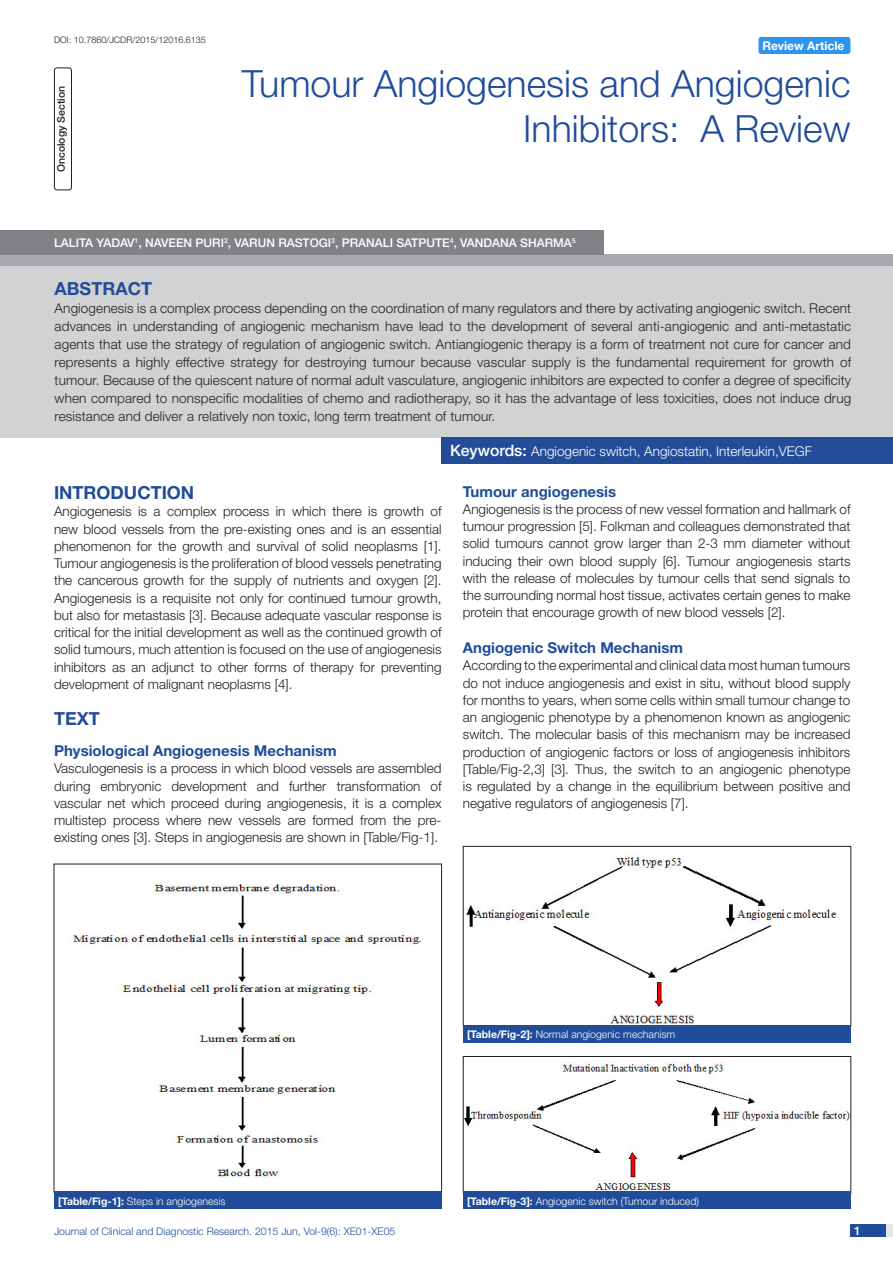
<style>
.page{position:relative;width:893px;height:1263px;background:#fff}
.page>*{position:absolute;margin:0;border:0;box-sizing:border-box;transform-origin:0 0}
.t1{font:300 37.5px/45px "Helvetica Neue";color:#214c99;text-align:right}
.Heading{font:700 18px "Helvetica Neue";color:#214c99}
.Abstract_head{font:700 18px "Helvetica Neue";color:#214c99}
.Level_2{font:700 15px "Helvetica Neue";color:#214c99}
.Body_text{font:300 13.5px/17.2px "Helvetica Neue";color:#231f20;text-align:justify}
.Abstract_Text{font:300 13.5px/18px "Helvetica Neue";letter-spacing:.01em;color:#231f20;text-align:justify}
.t2{font:300 13.5px "Helvetica Neue";color:#fff}
.Author{font:500 12px "Helvetica Neue";color:#fff}
.t3{font:700 12px "Helvetica Neue";color:#fff}
.Table_text{font:300 10.5px "Helvetica Neue";color:#fff}
.t4{font:300 10.5px "Helvetica Neue";color:#214c99}
.t5{font:500 10.5px "Helvetica Neue";color:#231f20}
.DOI{font:300 9px "Helvetica Neue";color:#231f20}
.s1{color:#244d99}
.s2{font-weight:500;font-size:15.75px}
.s3{font-weight:700}
</style>
<div class="page">
<div style="left:850px;top:1224px;width:43px;height:13px;background:#e6e7e9"></div>
<div style="left:850px;top:1224px;width:35px;height:13px;background:#214c99"></div>
<div style="left:758px;top:37px;width:92px;height:17px;background:#2e95ee;border-radius:3px"></div>
<div style="left:0;top:254px;width:893px;height:12px;background:#a8a9ad"></div>
<div style="left:0;top:266px;width:893px;height:172px;background:#d1d2d4"></div>
<div style="left:442px;top:438px;width:451px;height:26px;background:#244d99"></div>
<div style="left:0;top:231px;width:604px;height:24px;background:#808285"></div>
<div style="left:54px;top:68px;width:18px;height:122px;border:1px solid #231f20;border-radius:3px"></div>
<img style="left:68px;top:884px;width:354px;height:293px">
<div style="left:54px;top:1192px;width:388px;height:17px;background:#214c99"></div>
<img style="left:466px;top:855px;width:372px;height:169px">
<div style="left:463px;top:846px;width:388px;height:180px;border:1px solid #231f20"></div>
<img style="left:465px;top:1061px;width:384px;height:130px">
<div style="left:463px;top:1056px;width:388px;height:137px;border:1px solid #231f20"></div>
<div style="left:463px;top:1025px;width:387px;height:17px;background:#214c99"></div>
<div style="left:463px;top:1192px;width:387px;height:17px;background:#214c99"></div>
<p class="DOI" style="left:54px;top:35px;width:153px">DOI: 10.7860/JCDR/2015/12016.6135</p>
<p class="t5" style="left:55px;top:172px;width:88px;rotate:-90deg">ONCOLOGY SECTION</p>
<p class="t3" style="left:762px;top:38px;width:83px">Review Article</p>
<p class="t1" style="left:242px;top:60px;width:610px">Tumour Angiogenesis and Angiogenic<br>Inhibitors: A Review</p>
<p class="Author" style="left:54px;top:235px;width:523px">LALITA YADAV<sup>1</sup>, NAVEEN PURI<sup>2</sup>, VARUN RASTOGI<sup>3</sup>, PRANALI SATPUTE<sup>4</sup>, VANDANA SHARMA<sup>5</sup></p>
<p class="Abstract_head" style="left:55px;top:277px;width:98px">ABST<span class="s1">RAC</span>T</p>
<p class="Abstract_Text" style="left:55px;top:298px;width:798px">Angiogenesis is a complex process depending on the coordination of many regulators and there by activating angiogenic switch. Recent advances in understanding of angiogenic mechanism have lead to the development of several anti-angiogenic and anti-metastatic agents that use the strategy of regulation of angiogenic switch. Antiangiogenic therapy is a form of treatment not cure for cancer and represents a highly effective strategy for destroying tumour because vascular supply is the fundamental requirement for growth of tumour. Because of the quiescent nature of normal adult vasculature, angiogenic inhibitors are expected to confer a degree of specificity when compared to nonspecific modalities of chemo and radiotherapy, so it has the advantage of less toxicities, does not induce drug resistance and deliver a relatively non toxic, long term treatment of tumour.</p>
<p class="t2" style="left:450px;top:443px;width:363px"><span class="s2">KEYWORDS:</span> Angiogenic switch, Angiostatin, Interleukin,VEGF</p>
<p class="Heading" style="left:54px;top:481px;width:142px">Introduction</p>
<p class="Body_text" style="left:54px;top:502px;width:389px">Angiogenesis is a complex process in which there is growth of new blood vessels from the pre-existing ones and is an essential phenomenon for the growth and survival of solid neoplasms [1].<br>Tumour angiogenesis is the proliferation of blood vessels penetrating the cancerous growth for the supply of nutrients and oxygen [2].<br>Angiogenesis is a requisite not only for continued tumour growth, but also for metastasis [3]. Because adequate vascular response is critical for the initial development as well as the continued growth of solid tumours, much attention is focused on the use of angiogenesis inhibitors as an adjunct to other forms of therapy for preventing development of malignant neoplasms [4].</p>
<p class="Heading" style="left:54px;top:707px;width:47px">TEXT</p>
<p class="Level_2" style="left:54px;top:741px;width:284px">Physiological Angiogenesis Mechanism</p>
<p class="Body_text" style="left:54px;top:759px;width:389px">Vasculogenesis is a process in which blood vessels are assembled during embryonic development and further transformation of vascular net which proceed during angiogenesis, it is a complex multistep process where new vessels are formed from the pre&shy;existing ones [3]. Steps in angiogenesis are shown in [Table/Fig-1].</p>
<p class="Level_2" style="left:463px;top:482px;width:155px">Tumour angiogenesis</p>
<p class="Body_text" style="left:463px;top:500px;width:389px">Angiogenesis is the process of new vessel formation and hallmark of tumour progression [5]. Folkman and colleagues demonstrated that solid tumours cannot grow larger than 2-3 mm diameter without inducing their own blood supply [6]. Tumour angiogenesis starts with the release of molecules by tumour cells that send signals to the surrounding normal host tissue, activates certain genes to make protein that encourage growth of new blood vessels [2].</p>
<p class="Level_2" style="left:463px;top:638px;width:222px">Angiogenic Switch Mechanism</p>
<p class="Body_text" style="left:463px;top:657px;width:389px">According to the experimental and clinical data most human tumours do not induce angiogenesis and exist in situ, without blood supply for months to years, when some cells within small tumour change to an angiogenic phenotype by a phenomenon known as angiogenic switch. The molecular basis of this mechanism may be increased production of angiogenic factors or loss of angiogenesis inhibitors [Table/Fig-2,3] [3]. Thus, the switch to an angiogenic phenotype is regulated by a change in the equilibrium between positive and negative regulators of angiogenesis [7].</p>
<p class="Table_text" style="left:58px;top:1194px;width:169px"><span class="s3">[Table/Fig-1]:</span> Steps in angiogenesis</p>
<p class="Table_text" style="left:467px;top:1028px;width:210px"><span class="s3">[Table/Fig-2]:</span> Normal angiogenic mechanism</p>
<p class="Table_text" style="left:467px;top:1194px;width:233px"><span class="s3">[Table/Fig-3]:</span> Angiogenic switch (Tumour induced)</p>
<p class="t4" style="left:54px;top:1225px;width:343px">Journal of Clinical and Diagnostic Research. 2015 Jun, Vol-9(6): XE01-XE05</p>
<p class="Author" style="left:854px;top:1223px;width:8px">1</p>
</div>
